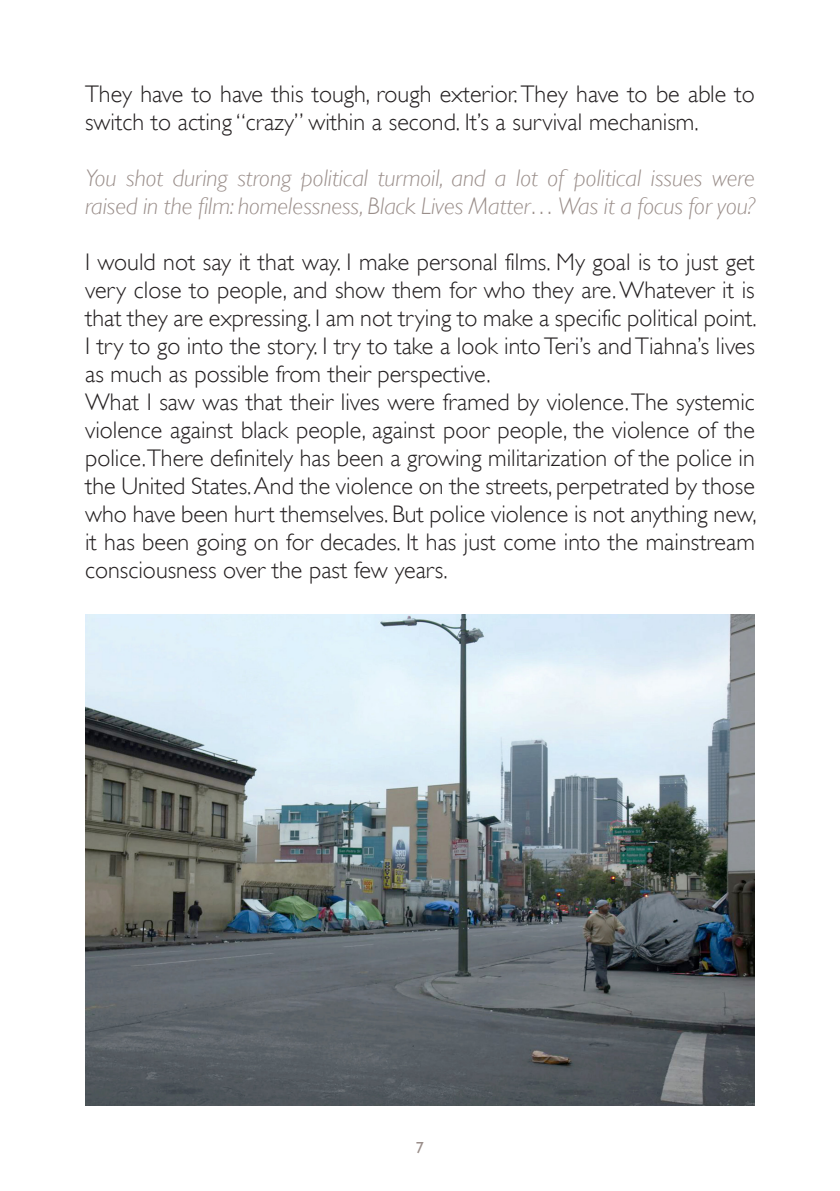
<style>
.page{position:relative;width:840px;height:1191px;background:#fff}
.page>*{position:absolute;margin:0;border:0;box-sizing:border-box;transform-origin:0 0}
.t1{font:300 24px/28px "Gill Sans";color:#231f20;text-align:justify}
.t2{font:italic 300 24px/28px "Gill Sans";color:#9a8e8a}
.t3{font:16px "Gill Sans";color:#9a8e8a}
</style>
<div class="page">
<img style="left:85px;top:615px;width:669px;height:490px">
<p class="t1" style="left:85px;top:80px;width:671px">They have to have this tough, rough exterior. They have to be able to switch to acting “crazy” within a second. It’s a survival mechanism.</p>
<p class="t2" style="left:85px;top:164px;width:671px">You shot during strong political turmoil, and a lot of political issues were raised in the film: homelessness, Black Lives Matter… Was it a focus for you?</p>
<p class="t1" style="left:85px;top:248px;width:672px">I would not say it that way. I make personal films. My goal is to just get very close to people, and show them for who they are. Whatever it is that they are expressing. I am not trying to make a specific political point.<br>I try to go into the story. I try to take a look into Teri’s and Tiahna’s lives as much as possible from their perspective.</p>
<p class="t1" style="left:85px;top:388px;width:672px">What I saw was that their lives were framed by violence. The systemic violence against black people, against poor people, the violence of the police.There definitely has been a growing militarization of the police in the United States. And the violence on the streets, perpetrated by those who have been hurt themselves. But police violence is not anything new, it has been going on for decades. It has just come into the mainstream consciousness over the past few years.</p>
<p class="t3" style="left:416px;top:1138px;width:9px">7</p>
</div>
